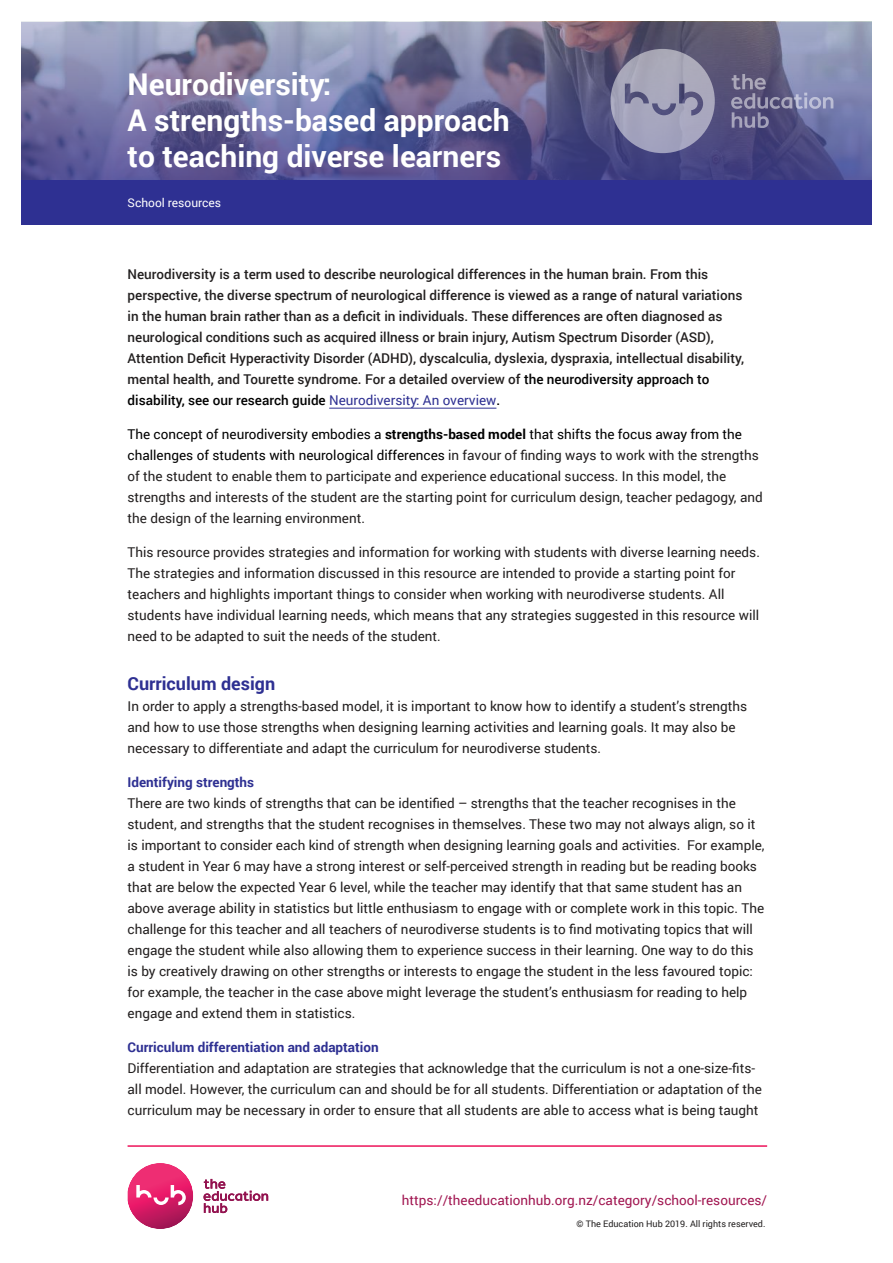
<style>
.page{position:relative;width:893px;height:1263px;background:#fff}
.page>*{position:absolute;margin:0;border:0;box-sizing:border-box;transform-origin:0 0}
.t1{font:700 30px/36px "Roboto";color:#fff}
.t2{font:700 18px "Roboto";color:#2e3092}
.t3{font:13.5px/21px "Roboto";color:#221f1f}
.t4{font:500 13.5px/21px "Roboto";color:#221f1f}
.t5{font:700 13.5px "Roboto";color:#2e3092}
.t6{font:13.5px "Roboto";color:#a11651}
.t7{font:12px "Roboto";color:#fff}
.t8{font:9px "Roboto";color:#221f1f}
.s1{color:#000}
.s2{font-weight:400;color:#2e3092}
.s3{font-weight:700;color:#000}
</style>
<div class="page">
<img style="left:128px;top:1163px;width:65px;height:66px">
<hr style="left:128px;top:1145px;width:639px;height:2px;background:#ed135a">
<svg style="left:21px;top:22px;width:851px;height:158px;background:#6b6a97"></svg>
<div style="left:21px;top:180px;width:851px;height:44px;background:#2e3092"></div>
<svg style="left:611px;top:49px;width:104px;height:104px;background:#8f8da8"></svg>
<svg style="left:731px;top:74px;width:102px;height:54px;background:#737299"></svg>
<svg style="left:136px;top:1185px;width:50px;height:20px"></svg>
<svg style="left:204px;top:1179px;width:64px;height:34px"></svg>
<hr style="left:329px;top:408px;width:167px;height:1px;background:#2e3092">
<h1 class="t1" style="left:128px;top:68px;width:384px">Neurodiversity:<br>A strengths-based approach to teaching diverse learners</h1>
<p class="t7" style="left:128px;top:197px;width:95px">School resources</p>
<p class="t4" style="left:128px;top:265px;width:618px">Neurodiversity is a term used to describe neurological differences in the human brain. From this perspective, the diverse spectrum of neurological difference is viewed as a range of natural variations in the human brain rather than as a deficit in individuals. These differences are often diagnosed as neurological conditions such as acquired illness or brain injury, Autism Spectrum Disorder (ASD), Attention Deficit Hyperactivity Disorder (ADHD), dyscalculia, dyslexia, dyspraxia, intellectual disability, mental health, and Tourette syndrome. For a detailed overview of <span class="s1">the neurodiversity approach to disability, see our research guide</span> <span class="s2">Neurodiversity: An overview</span><span class="s1">.</span></p>
<p class="t3" style="left:128px;top:423px;width:637px"><span class="s1">The concept of neurodiversity embodies a</span> <span class="s3">strengths-based model</span> <span class="s1">that shifts the focus away from the challenges of students with neurological differences</span> in favour of finding ways to work with the strengths of the student to enable them to participate and experience educational success. In this model, the strengths and interests of the student are the starting point for curriculum design, teacher pedagogy, and the design of the learning environment.</p>
<p class="t3" style="left:128px;top:541px;width:634px">This resource provides strategies and information for working with students with diverse learning needs.<br>The strategies and information discussed in this resource are intended to provide a starting point for teachers and highlights important things to consider when working with neurodiverse students. All students have individual learning needs, which means that any strategies suggested in this resource will need to be adapted to suit the needs of the student.</p>
<h2 class="t2" style="left:128px;top:676px;width:149px">Curriculum design</h2>
<p class="t3" style="left:128px;top:695px;width:621px">In order to apply a strengths-based model, it is important to know how to identify a student’s strengths and how to use those strengths when designing learning activities and learning goals. It may also be necessary to differentiate and adapt the curriculum for neurodiverse students.</p>
<p class="t5" style="left:128px;top:776px;width:128px">Identifying strengths</p>
<p class="t3" style="left:128px;top:792px;width:638px">There are two kinds of strengths that can be identified – strengths that the teacher recognises in the student, and strengths that the student recognises in themselves. These two may not always align, so it is important to consider each kind of strength when designing learning goals and activities. For example, a student in Year 6 may have a strong interest or self-perceived strength in reading but be reading books that are below the expected Year 6 level, while the teacher may identify that that same student has an above average ability in statistics but little enthusiasm to engage with or complete work in this topic. The challenge for this teacher and all teachers of neurodiverse students is to find motivating topics that will engage the student while also allowing them to experience success in their learning. One way to do this is by creatively drawing on other strengths or interests to engage the student in the less favoured topic: for example, the teacher in the case above might leverage the student’s enthusiasm for reading to help engage and extend them in statistics.</p>
<p class="t5" style="left:128px;top:1041px;width:253px">Curriculum differentiation and adaptation</p>
<p class="t3" style="left:128px;top:1057px;width:636px">Differentiation and adaptation are strategies that acknowledge that the curriculum is not a one-size-fits&shy;all model. However, the curriculum can and should be for all students. Differentiation or adaptation of the curriculum may be necessary in order to ensure that all students are able to access what is being taught</p>
<p class="t6" style="left:402px;top:1194px;width:367px">https://theeducationhub.org.nz/category/school-resources/</p>
<p class="t8" style="left:577px;top:1220px;width:190px">© The Education Hub 2019. All rights reserved.</p>
</div>
